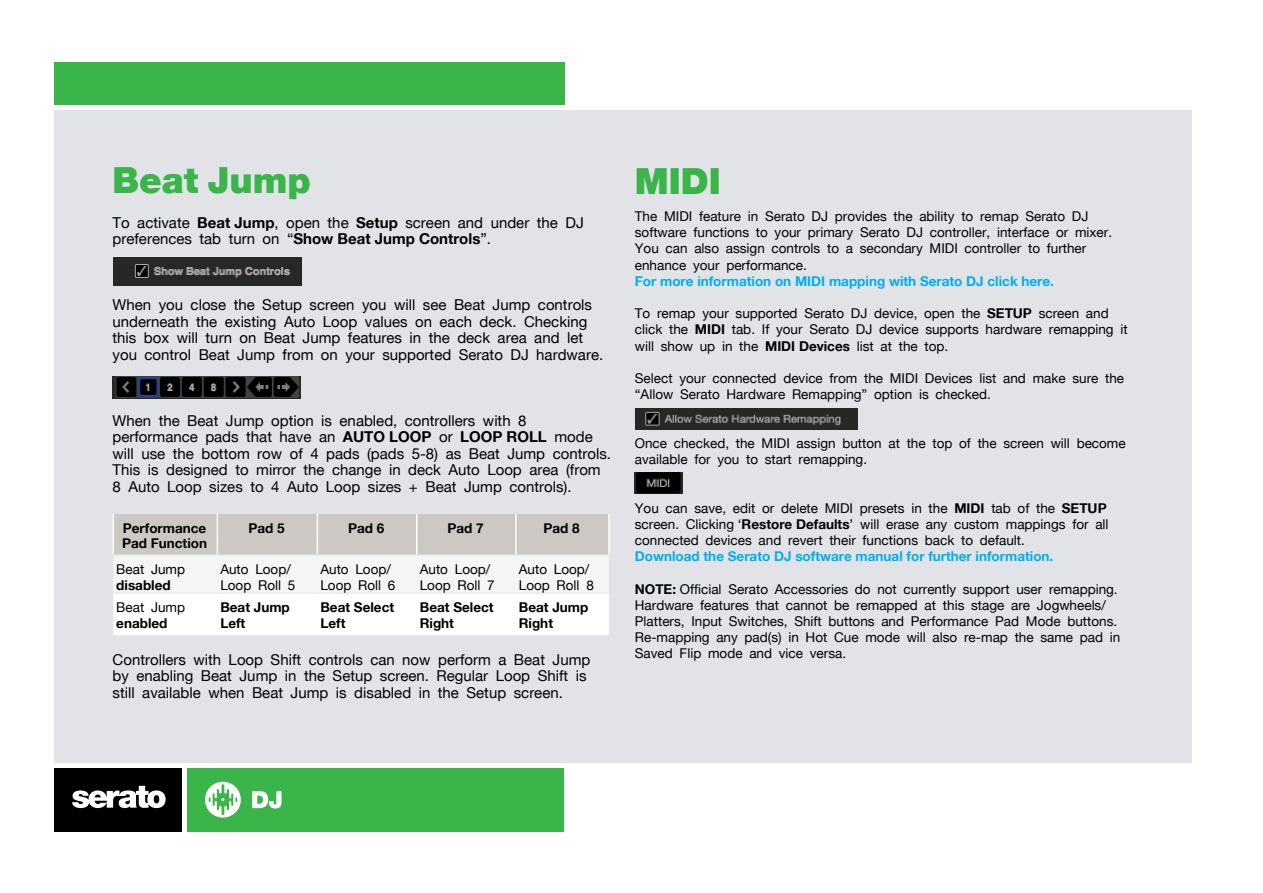
<style>
.page{position:relative;width:1263px;height:893px;background:#fff}
.page>*{position:absolute;margin:0;border:0;box-sizing:border-box;transform-origin:0 0}
.t1{font:900 36px "Serato";color:#39b54a}
.t2{font:15px/16.5px "Serato";color:#000}
.t3{font:13.5px/16.2px "Serato";color:#000}
.t4{font:700 13.5px "Serato";color:#00aeef}
.t5{font:700 13.5px/16.2px "Serato";color:#000}
.s1{font-weight:700}
</style>
<div class="page">
<div style="left:54px;top:110px;width:1137px;height:652px;background:#e2e3e7"></div>
<div style="left:54px;top:62px;width:510px;height:42px;background:#39b54a"></div>
<div style="left:187px;top:768px;width:377px;height:63px;background:#39b54a"></div>
<div style="left:54px;top:768px;width:128px;height:63px;background:#000"></div>
<svg style="left:72px;top:786px;width:94px;height:22px"></svg>
<svg style="left:252px;top:791px;width:29px;height:17px"></svg>
<svg style="left:205px;top:782px;width:36px;height:36px"></svg>
<svg style="left:113px;top:514px;width:496px;height:121px;background:#eae9e7"></svg>
<hr style="left:113px;top:514px;width:1px;height:40px;background:#fff">
<hr style="left:217px;top:514px;width:1px;height:40px;background:#fff">
<hr style="left:317px;top:514px;width:1px;height:40px;background:#fff">
<hr style="left:416px;top:514px;width:2px;height:40px;background:#fff">
<hr style="left:515px;top:514px;width:2px;height:40px;background:#fff">
<hr style="left:608px;top:514px;width:2px;height:40px;background:#fff">
<hr style="left:113px;top:554px;width:104px;height:2px;background:#eaeaea">
<hr style="left:217px;top:554px;width:100px;height:2px;background:#eaeaea">
<hr style="left:317px;top:554px;width:100px;height:2px;background:#eaeaea">
<hr style="left:417px;top:554px;width:99px;height:2px;background:#eaeaea">
<hr style="left:516px;top:554px;width:94px;height:2px;background:#eaeaea">
<hr style="left:113px;top:592px;width:104px;height:2px;background:#eaeaea">
<hr style="left:217px;top:592px;width:100px;height:2px;background:#eaeaea">
<hr style="left:317px;top:592px;width:100px;height:2px;background:#eaeaea">
<hr style="left:417px;top:592px;width:99px;height:2px;background:#eaeaea">
<hr style="left:516px;top:592px;width:93px;height:2px;background:#eaeaea">
<hr style="left:113px;top:635px;width:104px;height:1px;background:#eaeaea">
<hr style="left:217px;top:635px;width:100px;height:1px;background:#eaeaea">
<hr style="left:317px;top:635px;width:100px;height:1px;background:#eaeaea">
<hr style="left:417px;top:635px;width:99px;height:1px;background:#eaeaea">
<hr style="left:516px;top:635px;width:93px;height:1px;background:#eaeaea">
<img style="left:112px;top:377px;width:188px;height:22px">
<img style="left:113px;top:257px;width:188px;height:29px">
<img style="left:635px;top:409px;width:223px;height:20px">
<img style="left:634px;top:472px;width:48px;height:21px">
<h1 class="t1" style="left:113px;top:159px;width:200px">Beat Jump</h1>
<p class="t2" style="left:113px;top:214px;width:473px">To activate <span class="s1">Beat Jump</span>, open the <span class="s1">Setup</span> screen and under the DJ preferences tab turn on “<span class="s1">Show Beat Jump Controls</span>”.</p>
<p class="t2" style="left:113px;top:296px;width:492px">When you close the Setup screen you will see Beat Jump controls underneath the existing Auto Loop values on each deck. Checking this box will turn on Beat Jump features in the deck area and let you control Beat Jump from on your supported Serato DJ hardware.</p>
<p class="t2" style="left:113px;top:412px;width:500px">When the Beat Jump option is enabled, controllers with 8 performance pads that have an <span class="s1">AUTO LOOP</span> or <span class="s1">LOOP ROLL</span> mode will use the bottom row of 4 pads (pads 5-8) as Beat Jump controls.<br>This is designed to mirror the change in deck Auto Loop area (from 8 Auto Loop sizes to 4 Auto Loop sizes + Beat Jump controls).</p>
<p class="t5" style="left:122px;top:520px;width:87px;line-height:15px">Performance<br>Pad Function</p>
<p class="t5" style="left:248px;top:519px;width:38px">Pad 5</p>
<p class="t5" style="left:348px;top:519px;width:38px">Pad 6</p>
<p class="t5" style="left:447px;top:519px;width:38px">Pad 7</p>
<p class="t5" style="left:543px;top:519px;width:38px">Pad 8</p>
<p class="t3" style="left:116px;top:561px;width:70px">Beat Jump</p>
<p class="t5" style="left:116px;top:577px;width:56px">disabled</p>
<p class="t3" style="left:220px;top:561px;width:77px">Auto Loop/<br>Loop Roll 5</p>
<p class="t3" style="left:320px;top:561px;width:77px">Auto Loop/<br>Loop Roll 6</p>
<p class="t3" style="left:420px;top:561px;width:77px">Auto Loop/<br>Loop Roll 7</p>
<p class="t3" style="left:519px;top:561px;width:77px">Auto Loop/<br>Loop Roll 8</p>
<p class="t5" style="left:220px;top:598px;width:71px">Beat Jump<br>Left</p>
<p class="t5" style="left:320px;top:598px;width:75px">Beat Select<br>Left</p>
<p class="t5" style="left:420px;top:598px;width:75px">Beat Select<br>Right</p>
<p class="t5" style="left:519px;top:598px;width:71px">Beat Jump<br>Right</p>
<p class="t2" style="left:113px;top:651px;width:479px">Controllers with Loop Shift controls can now perform a Beat Jump by enabling Beat Jump in the Setup screen. Regular Loop Shift is still available when Beat Jump is disabled in the Setup screen.</p>
<p class="t3" style="left:116px;top:599px;width:70px">Beat Jump</p>
<p class="t5" style="left:116px;top:615px;width:53px">enabled</p>
<h1 class="t1" style="left:635px;top:160px;width:87px">MIDI</h1>
<p class="t3" style="left:635px;top:208px;width:479px">The MIDI feature in Serato DJ provides the ability to remap Serato DJ software functions to your primary Serato DJ controller, interface or mixer.<br>You can also assign controls to a secondary MIDI controller to further enhance your performance.</p>
<p class="t4" style="left:635px;top:273px;width:421px">For more information on MIDI mapping with Serato DJ click here.</p>
<p class="t3" style="left:635px;top:305px;width:494px">To remap your supported Serato DJ device, open the <span class="s1">SETUP</span> screen and click the <span class="s1">MIDI</span> tab. If your Serato DJ device supports hardware remapping it will show up in the <span class="s1">MIDI Devices</span> list at the top.</p>
<p class="t3" style="left:635px;top:370px;width:491px">Select your connected device from the MIDI Devices list and make sure the “Allow Serato Hardware Remapping” option is checked.</p>
<p class="t3" style="left:635px;top:435px;width:492px">Once checked, the MIDI assign button at the top of the screen will become available for you to start remapping.</p>
<p class="t3" style="left:635px;top:499px;width:475px">You can save, edit or delete MIDI presets in the <span class="s1">MIDI</span> tab of the <span class="s1">SETUP </span>screen. Clicking ‘<span class="s1">Restore Defaults</span>’ will erase any custom mappings for all connected devices and revert their functions back to default.</p>
<p class="t4" style="left:635px;top:548px;width:420px">Download the Serato DJ software manual for further information.</p>
<p class="t3" style="left:635px;top:580px;width:487px"><span class="s1">NOTE:</span> Official Serato Accessories do not currently support user remapping.<br>Hardware features that cannot be remapped at this stage are Jogwheels/ Platters, Input Switches, Shift buttons and Performance Pad Mode buttons.<br>Re-mapping any pad(s) in Hot Cue mode will also re-map the same pad in Saved Flip mode and vice versa.</p>
</div>
